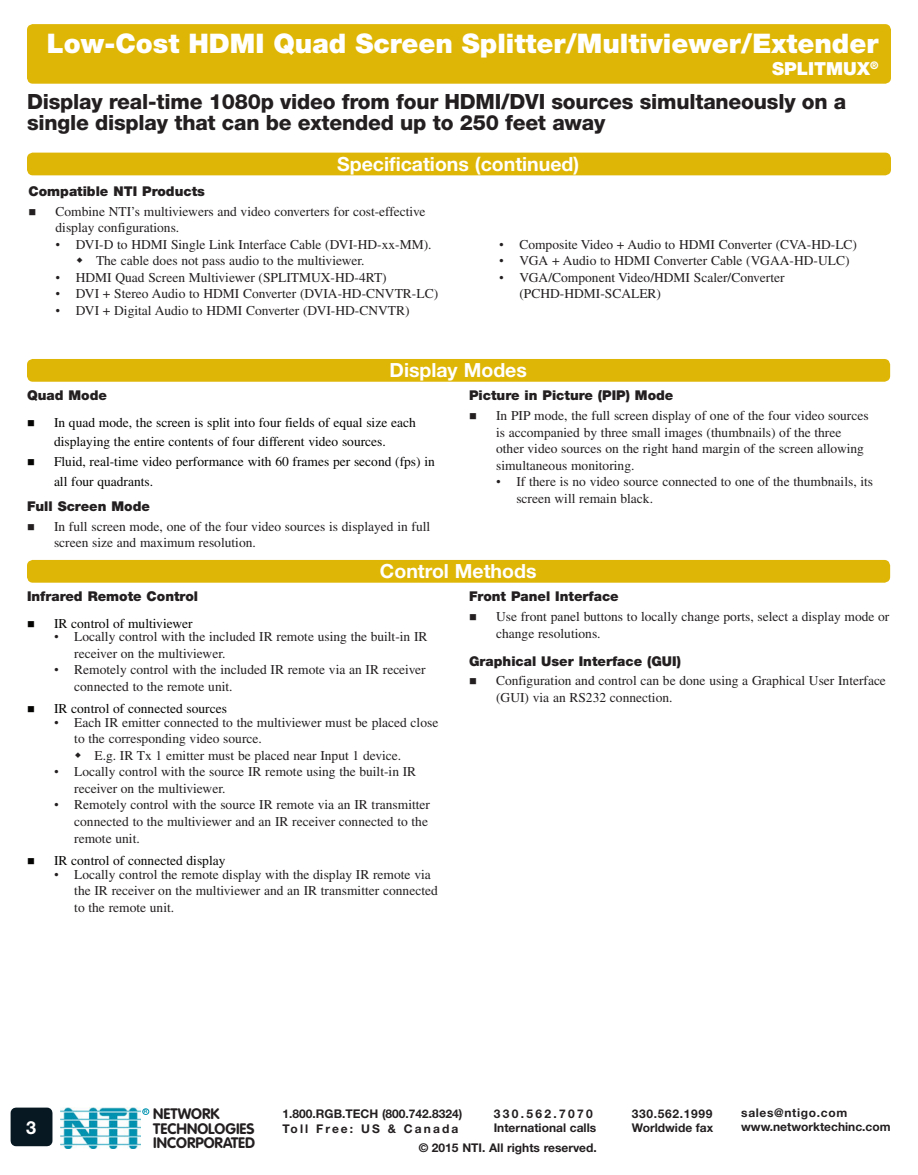
<style>
.page{position:relative;width:918px;height:1175px;background:#fff}
.page>*{position:absolute;margin:0;border:0;box-sizing:border-box;transform-origin:0 0}
.t1{font:900 27px "Helvetica Neue LT Std";color:#fff}
.Sub-head{font:800 21px/21px "Helvetica Neue LT Std";letter-spacing:-.01em;color:#231f20}
.Page_Bar_Header{font:700 19.5px "Helvetica Neue LT Std";color:#fff}
.Title-sub{font:900 18px "Helvetica Neue LT Std";color:#fff}
.t2{font:700 18px "Helvetica Neue LT Std";color:#fff}
.t3{font:700 15px/14.7px "VAG Rounded Std";color:#231f20}
._2nd_Level_Bullet{font:13.5px/16.5px "Times LT Std";color:#231f20}
._1st_Level_Bullet{font:13.5px/16.5px "Times LT Std";color:#231f20}
._1st_Level_Bullet-2{font:13.5px/19.8px "Times LT Std";color:#040503}
.Body_Sub_Header{font:900 13.5px "Helvetica Neue LT Std";color:#231f20}
._3rd_Level_Bullet{font:13.5px "Times LT Std";color:#231f20}
.t4{font:700 12px/14.4px "Helvetica Neue LT Std";color:#231f20}
.t5{font:700 12px "Helvetica Neue LT Std";letter-spacing:.055em;color:#231f20}
.t6{font:700 4.95px "Helvetica Neue LT Std";color:#0093b0}
.s1{font-family:"Times New Roman"}
</style>
<div class="page">
<div style="left:142px;top:1108px;width:7px;height:6px;border:1px solid #0093b0;border-radius:50%"></div>
<img style="left:60px;top:1107px;width:81px;height:41px">
<div style="left:11px;top:1107px;width:41px;height:39px;background:#071822"></div>
<div style="left:27px;top:24px;width:864px;height:60px;background:#deb606;border-radius:6px"></div>
<div style="left:27px;top:359px;width:863px;height:23px;background:#deb606;border-radius:6px"></div>
<div style="left:27px;top:153px;width:864px;height:22px;background:#deb606;border-radius:6px"></div>
<div style="left:27px;top:560px;width:863px;height:22px;background:#deb606;border-radius:6px"></div>
<p class="t1" style="left:47px;top:28px;width:833px">Low-Cost HDMI Quad Screen Splitter/Multiviewer/Extender</p>
<p class="Title-sub" style="left:772px;top:58px;width:108px">SPLITMUX<sup>®</sup></p>
<p class="Sub-head" style="left:27px;top:90px;width:821px">Display real-time 1080p video from four HDMI/DVI sources simultaneously on a single display that can be extended up to 250 feet away</p>
<p class="Page_Bar_Header" style="left:337px;top:152px;width:244px">Specifications (continued)</p>
<p class="Body_Sub_Header" style="left:28px;top:183px;width:178px">Compatible NTI Products</p>
<p class="_1st_Level_Bullet" style="left:56px;top:203px;width:372px">Combine NTI’s multiviewers and video converters for cost-effective display configurations.</p>
<p class="_2nd_Level_Bullet" style="left:56px;top:236px;width:378px"><span class="s1">•</span> DVI-D to HDMI Single Link Interface Cable (DVI-HD-xx-MM).</p>
<p class="_3rd_Level_Bullet" style="left:96px;top:253px;width:270px">The cable does not pass audio to the multiviewer.</p>
<p class="_2nd_Level_Bullet" style="left:56px;top:269px;width:333px"><span class="s1">•</span> HDMI Quad Screen Multiviewer (SPLITMUX-HD-4RT)</p>
<p class="_2nd_Level_Bullet" style="left:56px;top:285px;width:384px"><span class="s1">•</span> DVI + Stereo Audio to HDMI Converter (DVIA-HD-CNVTR-LC)</p>
<p class="_2nd_Level_Bullet" style="left:56px;top:302px;width:356px"><span class="s1">•</span> DVI + Digital Audio to HDMI Converter (DVI-HD-CNVTR)</p>
<p class="_2nd_Level_Bullet" style="left:499px;top:236px;width:360px"><span class="s1">•</span> Composite Video + Audio to HDMI Converter (CVA-HD-LC)</p>
<p class="_2nd_Level_Bullet" style="left:499px;top:252px;width:352px"><span class="s1">•</span> VGA + Audio to HDMI Converter Cable (VGAA-HD-ULC)</p>
<p class="_2nd_Level_Bullet" style="left:519px;top:269px;width:267px;text-indent:-20px"><span class="s1">•</span> VGA/Component Video/HDMI Scaler/Converter (PCHD-HDMI-SCALER)</p>
<p class="Page_Bar_Header" style="left:390px;top:358px;width:139px">Display Modes</p>
<p class="Body_Sub_Header" style="left:27px;top:387px;width:81px">Quad Mode</p>
<p class="_1st_Level_Bullet-2" style="left:54px;top:412px;width:363px">In quad mode, the screen is split into four fields of equal size each displaying the entire contents of four different video sources.</p>
<p class="_1st_Level_Bullet-2" style="left:54px;top:452px;width:382px">Fluid, real-time video performance with 60 frames per second (fps) in all four quadrants.</p>
<p class="Body_Sub_Header" style="left:27px;top:498px;width:124px">Full Screen Mode</p>
<p class="_1st_Level_Bullet" style="left:54px;top:518px;width:378px">In full screen mode, one of the four video sources is displayed in full screen size and maximum resolution.</p>
<p class="Body_Sub_Header" style="left:469px;top:387px;width:206px">Picture in Picture (PIP) Mode</p>
<p class="_1st_Level_Bullet" style="left:496px;top:407px;width:374px">In PIP mode, the full screen display of one of the four video sources is accompanied by three small images (thumbnails) of the three other video sources on the right hand margin of the screen allowing simultaneous monitoring.</p>
<p class="_2nd_Level_Bullet" style="left:516px;top:473px;width:358px;text-indent:-20px"><span class="s1">•</span> If there is no video source connected to one of the thumbnails, its screen will remain black.</p>
<p class="Page_Bar_Header" style="left:380px;top:559px;width:158px">Control Methods</p>
<p class="Body_Sub_Header" style="left:27px;top:588px;width:173px">Infrared Remote Control</p>
<p class="_1st_Level_Bullet-2" style="left:54px;top:613px;width:140px">IR control of multiviewer</p>
<p class="_2nd_Level_Bullet" style="left:74px;top:628px;width:355px;text-indent:-20px"><span class="s1">•</span> Locally control with the included IR remote using the built-in IR receiver on the multiviewer.</p>
<p class="_2nd_Level_Bullet" style="left:74px;top:661px;width:353px;text-indent:-20px"><span class="s1">•</span> Remotely control with the included IR remote via an IR receiver connected to the remote unit.</p>
<p class="_1st_Level_Bullet-2" style="left:54px;top:699px;width:175px">IR control of connected sources</p>
<p class="_2nd_Level_Bullet" style="left:74px;top:714px;width:366px;text-indent:-20px"><span class="s1">•</span> Each IR emitter connected to the multiviewer must be placed close to the corresponding video source.</p>
<p class="_3rd_Level_Bullet" style="left:94px;top:748px;width:308px">E.g. IR Tx 1 emitter must be placed near Input 1 device.</p>
<p class="_2nd_Level_Bullet" style="left:74px;top:763px;width:344px;text-indent:-20px"><span class="s1">•</span> Locally control with the source IR remote using the built-in IR receiver on the multiviewer.</p>
<p class="_2nd_Level_Bullet" style="left:74px;top:796px;width:357px;text-indent:-20px"><span class="s1">•</span> Remotely control with the source IR remote via an IR transmitter connected to the multiviewer and an IR receiver connected to the remote unit.</p>
<p class="_1st_Level_Bullet-2" style="left:54px;top:850px;width:173px">IR control of connected display</p>
<p class="_2nd_Level_Bullet" style="left:74px;top:866px;width:365px;text-indent:-20px"><span class="s1">•</span> Locally control the remote display with the display IR remote via the IR receiver on the multiviewer and an IR transmitter connected to the remote unit.</p>
<p class="Body_Sub_Header" style="left:469px;top:588px;width:151px">Front Panel Interface</p>
<p class="_1st_Level_Bullet" style="left:496px;top:608px;width:395px">Use front panel buttons to locally change ports, select a display mode or change resolutions.</p>
<p class="Body_Sub_Header" style="left:469px;top:652px;width:213px">Graphical User Interface (GUI)</p>
<p class="_1st_Level_Bullet" style="left:496px;top:672px;width:391px">Configuration and control can be done using a Graphical User Interface (GUI) via an RS232 connection.</p>
<p class="t6" style="left:144px;top:1108px;width:5px">R</p>
<p class="t3" style="left:153px;top:1107px;width:103px">NETWORK<br>TECHNOLOGIES<br>INCORPORATED</p>
<p class="t5" style="left:741px;top:1105px;width:108px">sales@ntigo.com</p>
<p class="t4" style="left:494px;top:1106px;width:104px">330.562.7070<br>International calls</p>
<p class="t4" style="left:283px;top:1106px;width:181px">1.800.RGB.TECH (800.742.8324)<br>Toll Free: US &amp; Canada</p>
<p class="t4" style="left:632px;top:1106px;width:83px">330.562.1999<br>Worldwide fax</p>
<p class="t4" style="left:419px;top:1140px;width:180px">© 2015 NTI. All rights reserved.</p>
<h3 class="t2" style="left:26px;top:1116px;width:12px">3</h3>
<p class="t4" style="left:741px;top:1119px;width:151px">www.networktechinc.com</p>
</div>
